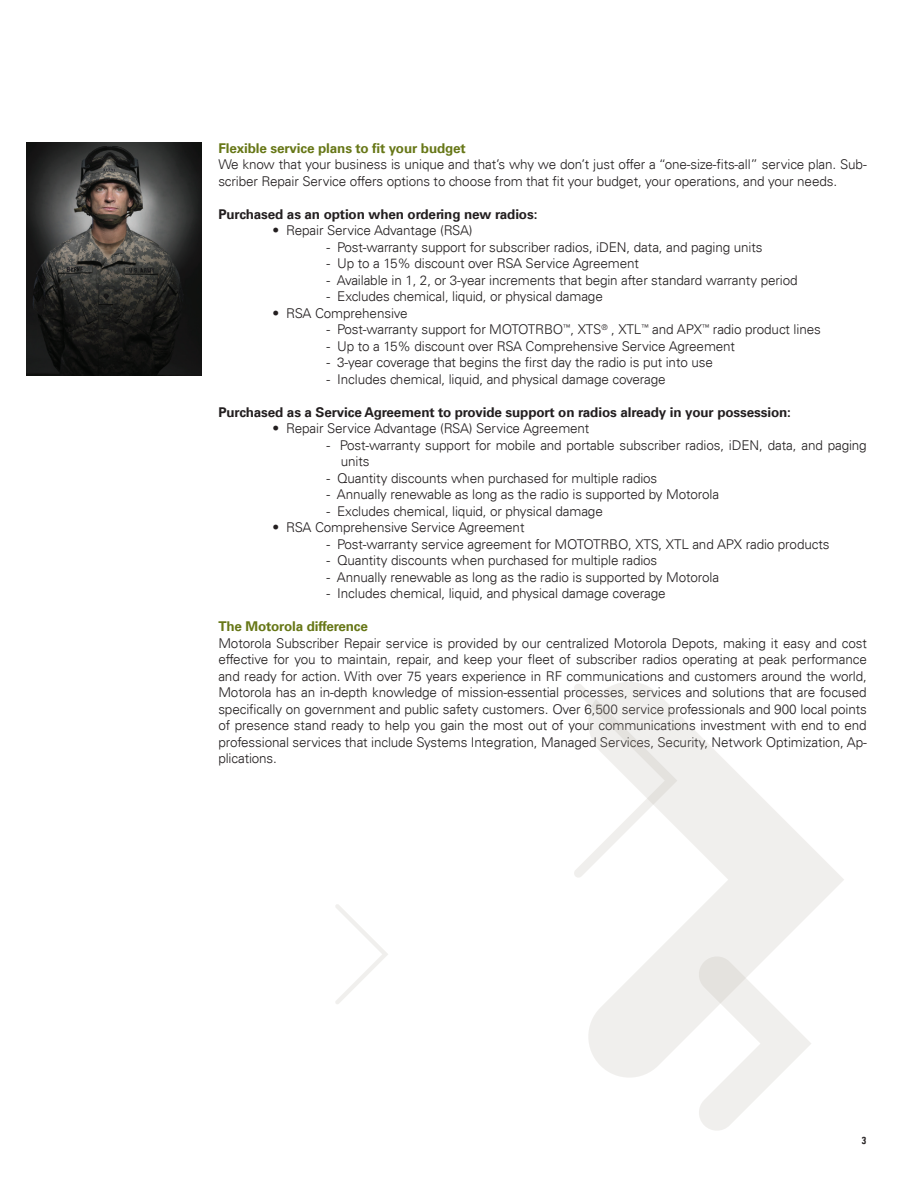
<style>
.page{position:relative;width:918px;height:1188px;background:#fff}
.page>*{position:absolute;margin:0;border:0;box-sizing:border-box;transform-origin:0 0}
.t1{font:300 13.5px/16.5px "Univers";letter-spacing:-.01em;color:#231f20}
.t2{font:700 13.5px "Univers";letter-spacing:-.01em;color:#231f20}
.t3{font:700 13.5px "Univers";letter-spacing:-.01em;color:#677717}
.t4{font:700 10.5px "Univers 67 Condensed Bold Obliq";color:#231f20}
</style>
<div class="page">
<svg style="left:588px;top:682px;width:256px;height:396px"></svg>
<svg style="left:335px;top:904px;width:53px;height:100px"></svg>
<svg style="left:697px;top:955px;width:115px;height:176px"></svg>
<svg style="left:574px;top:683px;width:103px;height:195px"></svg>
<img style="left:26px;top:142px;width:175px;height:233px">
<p class="t3" style="left:218px;top:140px;width:249px">Flexible service plans to fit your budget</p>
<p class="t1" style="left:218px;top:156px;width:650px">We know that your business is unique and that’s why we don’t just offer a “one-size-fits-all” service plan. Sub&shy;scriber Repair Service offers options to choose from that fit your budget, your operations, and your needs.</p>
<p class="t2" style="left:218px;top:206px;width:321px">Purchased as an option when ordering new radios:</p>
<p class="t1" style="left:272px;top:222px;width:202px">• Repair Service Advantage (RSA)</p>
<p class="t1" style="left:326px;top:239px;width:438px">- Post-warranty support for subscriber radios, iDEN, data, and paging units</p>
<p class="t1" style="left:326px;top:255px;width:314px">- Up to a 15% discount over RSA Service Agreement</p>
<p class="t1" style="left:326px;top:272px;width:473px">- Available in 1, 2, or 3-year increments that begin after standard warranty period</p>
<p class="t1" style="left:326px;top:288px;width:278px">- Excludes chemical, liquid, or physical damage</p>
<p class="t1" style="left:272px;top:305px;width:137px">• RSA Comprehensive</p>
<p class="t1" style="left:326px;top:321px;width:496px">- Post-warranty support for MOTOTRBO<sup>™</sup>, XTS<sup>®</sup> , XTL<sup>™</sup> and APX<sup>™</sup> radio product lines</p>
<p class="t1" style="left:326px;top:338px;width:410px">- Up to a 15% discount over RSA Comprehensive Service Agreement</p>
<p class="t1" style="left:326px;top:354px;width:388px">- 3-year coverage that begins the first day the radio is put into use</p>
<p class="t1" style="left:326px;top:371px;width:341px">- Includes chemical, liquid, and physical damage coverage</p>
<p class="t2" style="left:218px;top:404px;width:574px">Purchased as a Service Agreement to provide support on radios already in your possession:</p>
<p class="t1" style="left:272px;top:420px;width:319px">• Repair Service Advantage (RSA) Service Agreement</p>
<p class="t1" style="left:341px;top:437px;width:527px;text-indent:-14px">- Post-warranty support for mobile and portable subscriber radios, iDEN, data, and paging units</p>
<p class="t1" style="left:326px;top:470px;width:332px">- Quantity discounts when purchased for multiple radios</p>
<p class="t1" style="left:326px;top:486px;width:394px">- Annually renewable as long as the radio is supported by Motorola</p>
<p class="t1" style="left:326px;top:503px;width:278px">- Excludes chemical, liquid, or physical damage</p>
<p class="t1" style="left:272px;top:519px;width:254px">• RSA Comprehensive Service Agreement</p>
<p class="t1" style="left:326px;top:536px;width:505px">- Post-warranty service agreement for MOTOTRBO, XTS, XTL and APX radio products</p>
<p class="t1" style="left:326px;top:552px;width:348px">- Quantity discounts when purchased for multiple radios-</p>
<p class="t1" style="left:326px;top:569px;width:394px">- Annually renewable as long as the radio is supported by Motorola</p>
<p class="t1" style="left:326px;top:585px;width:341px">- Includes chemical, liquid, and physical damage coverage</p>
<p class="t3" style="left:218px;top:619px;width:151px">The Motorola difference</p>
<p class="t1" style="left:218px;top:635px;width:650px;text-align:justify">Motorola Subscriber Repair service is provided by our centralized Motorola Depots, making it easy and cost effective for you to maintain, repair, and keep your fleet of subscriber radios operating at peak performance and ready for action. With over 75 years experience in RF communications and customers around the world, Motorola has an in-depth knowledge of mission-essential processes, services and solutions that are focused specifically on government and public safety customers. Over 6,500 service professionals and 900 local points of presence stand ready to help you gain the most out of your communications investment with end to end professional services that include Systems Integration, Managed Services, Security, Network Optimization, Ap&shy;plications.</p>
<p class="t4" style="left:862px;top:1134px;width:7px">3</p>
</div>
